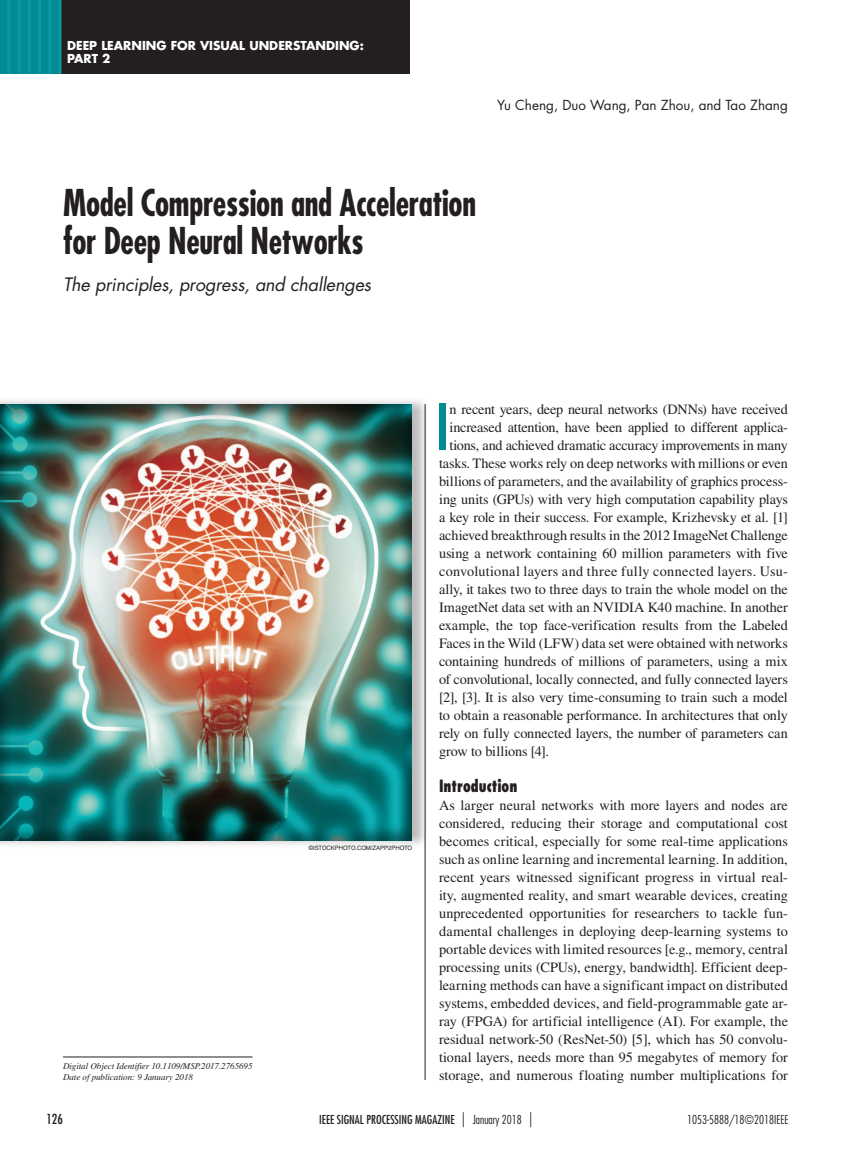
<style>
.page{position:relative;width:851px;height:1161px;background:#fff}
.page>*{position:absolute;margin:0;border:0;box-sizing:border-box;transform-origin:0 0}
.t1{font:64.8px "Helvetica LT Std Ultra Comp";color:#008c92}
.t2{font:700 condensed 36px/37.5px "Futura Std";letter-spacing:-.01em;color:#231f20;scale:.9 1}
.t3{font:italic 18px "Futura Std";letter-spacing:-.01em;color:#231f20}
.t4{font:800 condensed 16.5px "Futura Std";color:#231f20;scale:.85 1}
.t5{font:14.25px/18px "Times LT Std";letter-spacing:-.005em;color:#231f20;text-align:justify}
.t6{font:14.25px "Times LT Std";letter-spacing:.02em;color:#231f20}
.t7{font:13.5px "Futura Std";color:#231f20}
.t8{font:condensed 13.5px "Futura Std";color:#231f20}
.t9{font:condensed 12px "Futura Std";color:#231f20}
.t10{font:700 12px/13.5px "Futura Std";color:#fff}
.t11{font:300 condensed 12px "Futura Std";color:#231f20}
.t12{font:italic 9px/10.5px "Times LT Std";letter-spacing:-.005em;color:#231f20}
.t13{font:6px "Helvetica LT Std";letter-spacing:-.005em;color:#231f20}
.s1{font-style:italic}
.s2{font-weight:300;font-size:15px}
.s3{font-weight:300}
</style>
<div class="page">
<div style="left:38px;top:0;width:371px;height:74px;background:#231f20"></div>
<div style="left:0;top:0;width:61px;height:74px;background:#008c92"></div>
<hr style="left:18px;top:0;width:3px;height:74px;background:#0d979e">
<hr style="left:7px;top:0;width:3px;height:74px;background:#0d979e">
<hr style="left:48px;top:0;width:3px;height:74px;background:#0d979e">
<hr style="left:38px;top:0;width:3px;height:74px;background:#0d979e">
<hr style="left:28px;top:0;width:3px;height:74px;background:#0d979e">
<hr style="left:58px;top:0;width:3px;height:74px;background:#0d979e">
<hr style="left:425px;top:404px;width:1px;height:676px;background:#231f20">
<hr style="left:63px;top:1057px;width:189px;height:1px;background:#231f20">
<div style="left:0;top:396px;width:429px;height:453px;background:#231f20;opacity:.3"></div>
<div style="left:0;top:403px;width:414px;height:438px;background:#231f20;opacity:.5"></div>
<p class="t10" style="left:67px;top:38px;width:298px">DEEP LEARNING FOR VISUAL UNDERSTANDING:<br>PART 2</p>
<p class="t7" style="left:497px;top:97px;width:292px">Yu Cheng, Duo Wang, Pan Zhou, and Tao Zhang</p>
<h2 class="t2" style="left:63px;top:184px;width:460px">Model Compression and Acceleration for Deep Neural Networks</h2>
<p class="t3" style="left:63px;top:273px;width:309px">The principles, progress, and challenges</p>
<p class="t12" style="left:63px;top:1061px;width:191px">Digital Object Identifier 10.1109/MSP.2017.2765695<br>Date of publication: 9 January 2018</p>
<p class="t13" style="left:309px;top:844px;width:105px">©ISTOCKPHOTO.COM/ZAPP2PHOTO</p>
<h1 class="t1" style="left:437px;top:390px;width:12px">I</h1>
<p class="t5" style="left:449px;top:400px;width:340px">n recent years, deep neural networks (DNNs) have received</p>
<p class="t5" style="left:449px;top:418px;width:340px">increased attention, have been applied to different applica-</p>
<p class="t5" style="left:449px;top:436px;width:340px">tions, and achieved dramatic accuracy improvements in many</p>
<p class="t5" style="left:439px;top:454px;width:350px">tasks. These works rely on deep networks with millions or even</p>
<p class="t5" style="left:439px;top:472px;width:350px">billions of parameters, and the availability of graphics process-</p>
<p class="t5" style="left:439px;top:490px;width:350px">ing units (GPUs) with very high computation capability plays</p>
<p class="t5" style="left:439px;top:508px;width:350px">a key role in their success. For example, Krizhevsky et al<span class="s1">.</span> [1]</p>
<p class="t5" style="left:439px;top:526px;width:350px">achieved breakthrough results in the 2012 ImageNet Challenge</p>
<p class="t5" style="left:439px;top:544px;width:350px">using a network containing 60 million parameters with five</p>
<p class="t6" style="left:439px;top:563px;width:350px">convolutional layers and three fully connected layers. Usu-</p>
<p class="t5" style="left:439px;top:580px;width:350px">ally, it takes two to three days to train the whole model on the</p>
<p class="t5" style="left:439px;top:598px;width:350px">ImagetNet data set with an NVIDIA K40 machine. In another</p>
<p class="t5" style="left:439px;top:616px;width:350px">example, the top face-verification results from the Labeled</p>
<p class="t5" style="left:439px;top:634px;width:350px">Faces in the Wild (LFW) data set were obtained with networks</p>
<p class="t5" style="left:439px;top:652px;width:350px">containing hundreds of millions of parameters, using a mix</p>
<p class="t5" style="left:439px;top:670px;width:350px">of convolutional, locally connected, and fully connected layers</p>
<p class="t5" style="left:439px;top:688px;width:350px">[2], [3]. It is also very time-consuming to train such a model</p>
<p class="t5" style="left:439px;top:706px;width:350px">to obtain a reasonable performance. In architectures that only</p>
<p class="t5" style="left:439px;top:724px;width:350px">rely on fully connected layers, the number of parameters can</p>
<p class="t5" style="left:439px;top:742px;width:112px">grow to billions [4].</p>
<p class="t4" style="left:439px;top:776px;width:94px">Introduction</p>
<p class="t5" style="left:439px;top:796px;width:350px">As larger neural networks with more layers and nodes are considered, reducing their storage and computational cost becomes critical, especially for some real-time applications such as online learning and incremental learning. In addition, recent years witnessed significant progress in virtual real&shy;ity, augmented reality, and smart wearable devices, creating unprecedented opportunities for researchers to tackle fun&shy;damental challenges in deploying deep-learning systems to portable devices with limited resources [e.g., memory, central processing units (CPUs), energy, bandwidth]. Efficient deep&shy;learning methods can have a significant impact on distributed systems, embedded devices, and field-programmable gate ar&shy;ray (FPGA) for artificial intelligence (AI). For example, the residual network-50 (ResNet-50) [5], which has 50 convolu&shy;tional layers, needs more than 95 megabytes of memory for storage, and numerous floating number multiplications for</p>
<p class="t8" style="left:46px;top:1111px;width:18px">126</p>
<p class="t9" style="left:319px;top:1112px;width:215px">IEEE SIGNAL PROCESSI NG MAGAZINE <span class="s2">|</span> <span class="s3">January 2018</span> <span class="s2">|</span></p>
<p class="t11" style="left:687px;top:1113px;width:103px">1053-5888/18©2018IEEE</p>
</div>
